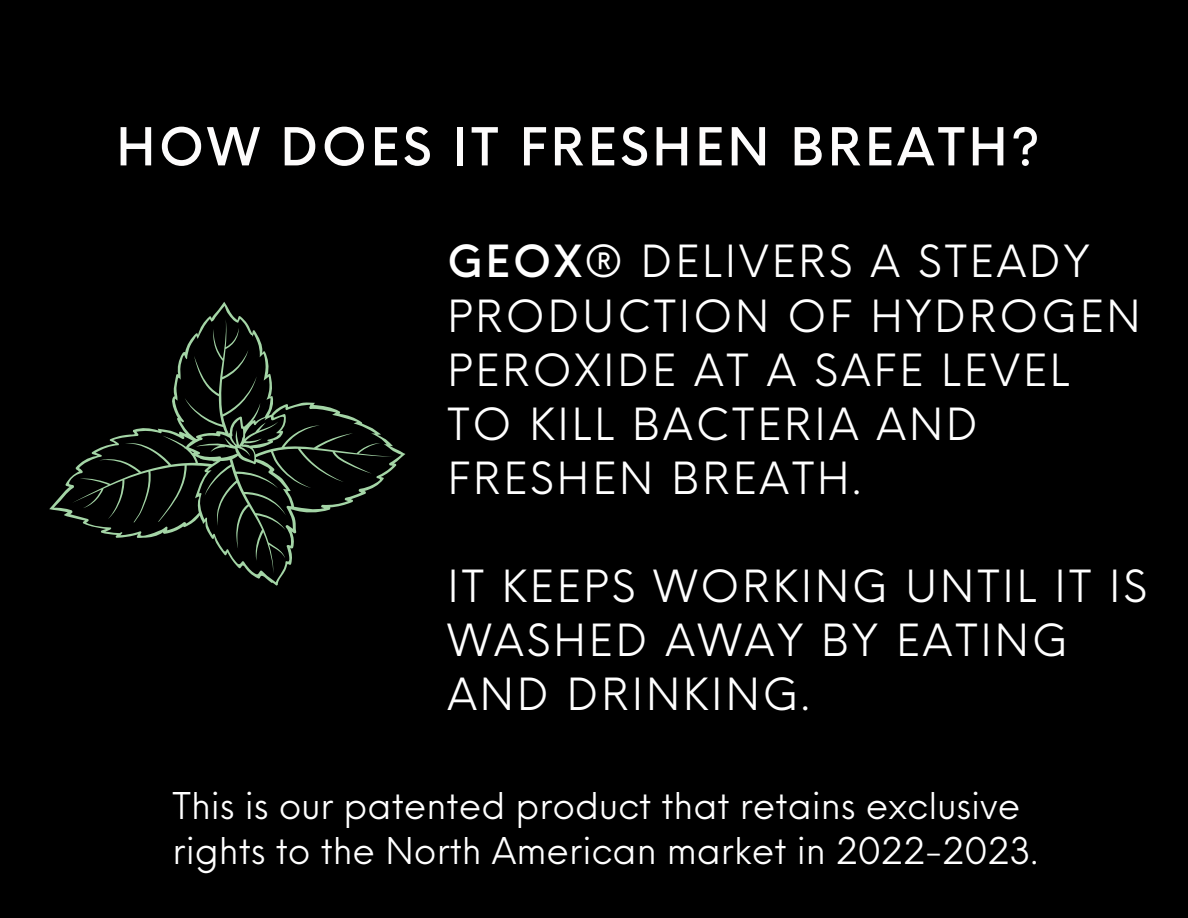
<style>
.page{position:relative;width:1188px;height:918px;background:#000}
.page>*{position:absolute;margin:0;border:0;box-sizing:border-box;transform-origin:0 0}
.t1{font:500 51px "Neue Einstellung";letter-spacing:.07em;color:#fdfcfc}
.t2{font:43.2px/54.3px "Neue Einstellung";letter-spacing:.07em;color:#fff}
.t3{font:36px/45px "Neue Einstellung";color:#fff}
.s1{font-weight:500}
</style>
<div class="page">
<svg style="left:49px;top:302px;width:356px;height:284px"></svg>
<h2 class="t1" style="left:116px;top:101px;width:925px">HOW DOES IT FRESHEN BREATH?</h2>
<h1 class="t2" style="left:447px;top:230px;width:695px"><span class="s1">GEOX®</span> DELIVERS A STEADY<br>PRODUCTION OF HYDROGEN<br>PEROXIDE AT A SAFE LEVEL<br>TO KILL BACTERIA AND<br>FRESHEN BREATH.</h1>
<p class="t2" style="left:447px;top:555px;width:701px">IT KEEPS WORKING UNTIL IT IS<br>WASHED AWAY BY EATING<br>AND DRINKING.</p>
<h2 class="t3" style="left:173px;top:780px;width:867px">This is our patented product that retains exclusive rights to the North American market in 2022-2023.</h2>
</div>
